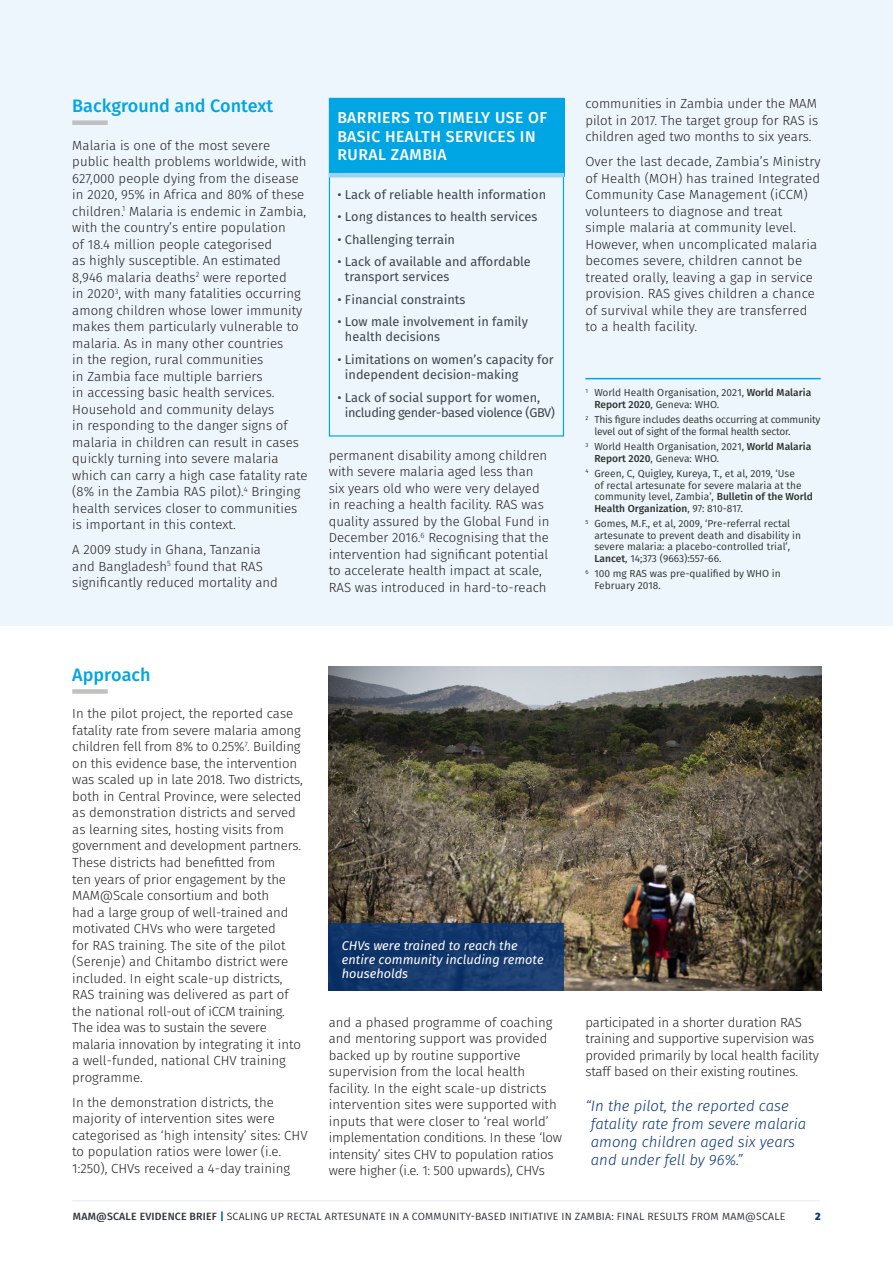
<style>
.page{position:relative;width:893px;height:1263px;background:#fff}
.page>*{position:absolute;margin:0;border:0;box-sizing:border-box;transform-origin:0 0}
.t1{font:500 18px "Fira Sans";color:#00a5e3}
.t2{font:500 15.75px/18.5px "Fira Sans";letter-spacing:.03em;color:#fff}
.t3{font:italic 300 15px/18px "Fira Sans";color:#083575}
.t4{font:300 13.2px/16.5px "Fira Sans";color:#231f20}
.t5{font:12.75px/15.8px "Fira Sans";color:#40444e}
.t6{font:italic 12.75px/14.2px "Fira Sans";color:#fff}
.t7{font:12.75px/15.8px "Fira Sans";letter-spacing:-.03em;color:#40444e}
.t8{font:10.5px "Fira Sans";letter-spacing:.02em;color:#30343e}
.t9{font:800 10.5px "Fira Sans";color:#083575}
.t10{font:10.2px/11.7px "Fira Sans";color:#2d322c}
.t11{font:10.2px/11.7px "Fira Sans";letter-spacing:-.02em;color:#2d322c}
.s1{font-weight:500}
.s2{font-weight:700;color:#00657c}
</style>
<div class="page">
<div style="left:72px;top:689px;width:36px;height:5px;background:#bfc1be"></div>
<div style="left:0;top:0;width:893px;height:625px;background:#ecf6fc"></div>
<hr style="left:72px;top:1200px;width:748px;height:1px;background:#e8eae9">
<div style="left:72px;top:120px;width:36px;height:5px;background:#bfc1be"></div>
<img style="left:329px;top:666px;width:492px;height:325px">
<div style="left:329px;top:923px;width:235px;height:68px;background:linear-gradient(to right,#0e3368,#1b3f72)"></div>
<div style="left:329px;top:98px;width:235px;height:78px;background:#00a5e3"></div>
<hr style="left:329px;top:173px;width:235px;height:4px;background:#9bd3f2">
<hr style="left:585px;top:378px;width:236px;height:1px;background:#00a5e3">
<h1 class="t1" style="left:72px;top:93px;width:202px">Background and Context</h1>
<p class="t4" style="left:72px;top:138px;width:237px">Malaria is one of the most severe public health problems worldwide, with 627,000 people dying from the disease in 2020, 95% in Africa and 80% of these children.<sup>1</sup> Malaria is endemic in Zambia, with the country’s entire population<br>of 18.4 million people categorised<br>as highly susceptible. An estimated 8,946 malaria deaths<sup>2</sup> were reported<br>in 2020<sup>3</sup>, with many fatalities occurring among children whose lower immunity makes them particularly vulnerable to malaria. As in many other countries<br>in the region, rural communities<br>in Zambia face multiple barriers<br>in accessing basic health services.<br>Household and community delays<br>in responding to the danger signs of malaria in children can result in cases quickly turning into severe malaria which can carry a high case fatality rate (8% in the Zambia RAS pilot).<sup>4</sup> Bringing health services closer to communities is important in this context.</p>
<p class="t4" style="left:72px;top:542px;width:207px">A 2009 study in Ghana, Tanzania and Bangladesh<sup>5</sup> found that RAS significantly reduced mortality and</p>
<p class="t4" style="left:585px;top:96px;width:234px;text-align:justify">communities in Zambia under the MAM pilot in 2017. The target group for RAS is children aged two months to six years.</p>
<p class="t4" style="left:585px;top:154px;width:237px">Over the last decade, Zambia’s Ministry of Health (MOH) has trained Integrated Community Case Management (iCCM) volunteers to diagnose and treat simple malaria at community level.<br>However, when uncomplicated malaria becomes severe, children cannot be treated orally, leaving a gap in service provision. RAS gives children a chance of survival while they are transferred to a health facility.</p>
<p class="t2" style="left:337px;top:110px;width:211px">BARRIERS TO TIMELY USE OF<br>BASIC HEALTH SERVICES IN<br>RURAL ZAMBIA</p>
<p class="t5" style="left:337px;top:188px;width:210px">• Lack of reliable health information</p>
<p class="t5" style="left:337px;top:210px;width:202px">• Long distances to health services</p>
<p class="t5" style="left:337px;top:232px;width:119px">• Challenging terrain</p>
<p class="t5" style="left:345px;top:254px;width:187px;text-indent:-8px">• Lack of available and affordable transport services</p>
<p class="t5" style="left:337px;top:292px;width:130px">• Financial constraints</p>
<p class="t5" style="left:345px;top:314px;width:185px;text-indent:-8px">• Low male involvement in family health decisions</p>
<p class="t5" style="left:345px;top:352px;width:210px;text-indent:-8px">• Limitations on women’s capacity for independent decision-making</p>
<p class="t7" style="left:345px;top:390px;width:212px;text-indent:-8px">• Lack of social support for women, including gender-based violence (GBV)</p>
<p class="t10" style="left:594px;top:388px;width:218px;text-indent:-9px"><sup>1</sup> World Health Organisation, 2021, <span class="s1">World Malaria<br>Report 2020</span>, Geneva: WHO.</p>
<p class="t11" style="left:594px;top:415px;width:228px;text-indent:-9px"><sup>2</sup> This figure includes deaths occurring at community level out of sight of the formal health sector.</p>
<p class="t10" style="left:594px;top:441px;width:218px;text-indent:-9px"><sup>3</sup> World Health Organisation, 2021, <span class="s1">World Malaria<br>Report 2020</span>, Geneva: WHO.</p>
<p class="t10" style="left:594px;top:468px;width:220px;text-indent:-9px"><sup>4</sup> Green, C, Quigley, Kureya, T., et al, 2019, ‘Use<br>of rectal artesunate for severe malaria at the community level, Zambia’, <span class="s1">Bulletin of the World Health Organization</span>, 97: 810-817.</p>
<p class="t10" style="left:594px;top:518px;width:208px;text-indent:-9px"><sup>5</sup> Gomes, M.F., et al, 2009, ‘Pre-referral rectal artesunate to prevent death and disability in severe malaria: a placebo-controlled trial’, <span class="s1">Lancet</span>, 14;373 (9663):557-66.</p>
<p class="t10" style="left:594px;top:569px;width:188px;text-indent:-9px"><sup>6</sup> 100 mg RAS was pre-qualified by WHO in<br>February 2018.</p>
<p class="t4" style="left:329px;top:448px;width:222px">permanent disability among children with severe malaria aged less than six years old who were very delayed in reaching a health facility. RAS was quality assured by the Global Fund in December 2016.<sup>6</sup> Recognising that the intervention had significant potential to accelerate health impact at scale, RAS was introduced in hard-to-reach</p>
<h1 class="t1" style="left:72px;top:662px;width:80px">Approach</h1>
<p class="t4" style="left:72px;top:707px;width:232px">In the pilot project, the reported case fatality rate from severe malaria among children fell from 8% to 0.25%<sup>7</sup>. Building on this evidence base, the intervention was scaled up in late 2018. Two districts, both in Central Province, were selected as demonstration districts and served as learning sites, hosting visits from government and development partners.<br>These districts had benefitted from<br>ten years of prior engagement by the MAM@Scale consortium and both<br>had a large group of well-trained and motivated CHVs who were targeted<br>for RAS training. The site of the pilot (Serenje) and Chitambo district were included. In eight scale-up districts, RAS training was delivered as part of the national roll-out of iCCM training.<br>The idea was to sustain the severe malaria innovation by integrating it into a well-funded, national CHV training programme.</p>
<p class="t4" style="left:72px;top:1095px;width:237px">In the demonstration districts, the majority of intervention sites were categorised as ‘high intensity’ sites: CHV to population ratios were lower (i.e.<br>1:250), CHVs received a 4-day training</p>
<p class="t6" style="left:342px;top:939px;width:203px">CHVs were trained to reach the entire community including remote households</p>
<p class="t4" style="left:329px;top:1015px;width:235px">and a phased programme of coaching and mentoring support was provided backed up by routine supportive supervision from the local health facility. In the eight scale-up districts intervention sites were supported with inputs that were closer to ‘real world’ implementation conditions. In these ‘low intensity’ sites CHV to population ratios were higher (i.e. 1: 500 upwards), CHVs</p>
<p class="t4" style="left:585px;top:1015px;width:235px">participated in a shorter duration RAS training and supportive supervision was provided primarily by local health facility staff based on their existing routines.</p>
<p class="t3" style="left:591px;top:1098px;width:217px;text-indent:-6px">“In the pilot, the reported case fatality rate from severe malaria among children aged six years and under fell by 96%.”</p>
<p class="t8" style="left:73px;top:1208px;width:714px"><span class="s1">MAM@SCALE EVIDENCE BRIEF</span> <span class="s2">|</span> SCALING UP RECTAL ARTESUNATE IN A COMMUNITY-BASED INITIATIVE IN ZAMBIA: FINAL RESULTS FROM MAM@SCALE</p>
<p class="t9" style="left:815px;top:1208px;width:7px">2</p>
</div>
